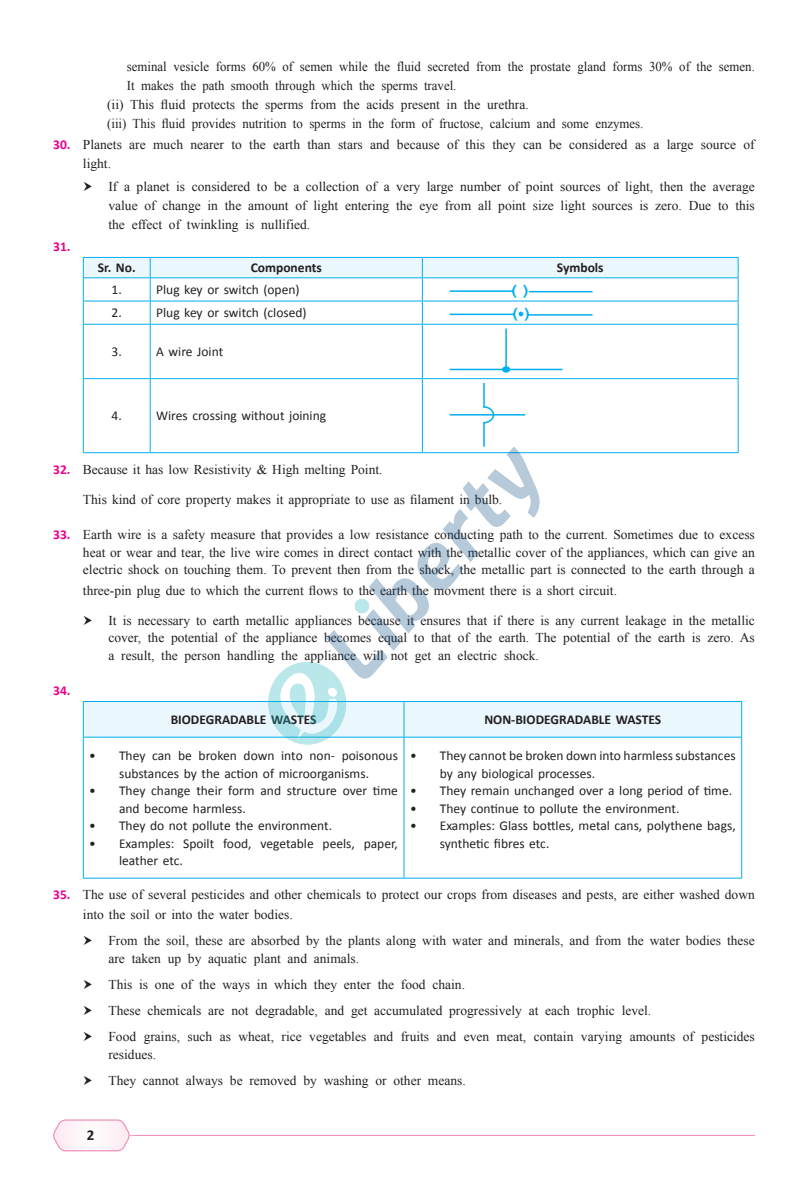
<style>
.page{position:relative;width:808px;height:1191px;background:#fff}
.page>*{position:absolute;margin:0;border:0;box-sizing:border-box;transform-origin:0 0}
.t1{font:17.7px "B Bharati Title Two";color:#00aeef}
.t2{font:700 15px "Calibri";color:#231f20}
.Quest{font:13.5px/17.5px "Times New Roman";color:#231f20}
.t3{font:13.5px/17.5px "Calibri";color:#231f20}
.Quest-2{font:13.5px/18.9px "Times New Roman";color:#231f20;scale:.95 1}
.t4{font:700 13.5px "Calibri";color:#231f20}
.Quest-3{font:700 13.5px "Calibri";color:#ed028c}
.s1{font-family:"Calibri";font-weight:700;color:#ed028c}
.s2{font-family:"B Bharati Title Light Two";font-size:11.55px}
</style>
<div class="page">
<hr style="left:53px;top:1135px;width:702px;height:1px;background:#f287b6">
<div style="left:44px;top:1109px;width:95px;height:52px;background:#fff"></div>
<svg style="left:53px;top:1119px;width:77px;height:33px"></svg>
<svg style="left:149px;top:325px;width:589px;height:53px"></svg>
<svg style="left:83px;top:257px;width:656px;height:67px"></svg>
<hr style="left:83px;top:324px;width:67px;height:1px;background:#00aeef">
<hr style="left:83px;top:324px;width:1px;height:54px;background:#00aeef">
<hr style="left:150px;top:324px;width:272px;height:1px;background:#00aeef">
<hr style="left:150px;top:324px;width:1px;height:54px;background:#00aeef">
<hr style="left:422px;top:324px;width:316px;height:1px;background:#00aeef">
<hr style="left:422px;top:324px;width:1px;height:54px;background:#00aeef">
<hr style="left:738px;top:324px;width:1px;height:54px;background:#00aeef">
<hr style="left:83px;top:378px;width:67px;height:1px;background:#00aeef">
<hr style="left:83px;top:379px;width:1px;height:73px;background:#00aeef">
<hr style="left:150px;top:378px;width:272px;height:1px;background:#00aeef">
<hr style="left:150px;top:379px;width:1px;height:73px;background:#00aeef">
<hr style="left:422px;top:378px;width:316px;height:1px;background:#00aeef">
<hr style="left:422px;top:379px;width:1px;height:73px;background:#00aeef">
<hr style="left:738px;top:379px;width:1px;height:73px;background:#00aeef">
<hr style="left:83px;top:452px;width:67px;height:1px;background:#00aeef">
<hr style="left:150px;top:452px;width:272px;height:1px;background:#00aeef">
<hr style="left:422px;top:452px;width:316px;height:1px;background:#00aeef">
<hr style="left:529px;top:291px;width:63px;height:1px;background:#00aeef">
<hr style="left:450px;top:290px;width:64px;height:2px;background:#00aeef">
<hr style="left:527px;top:314px;width:65px;height:2px;background:#00aeef">
<hr style="left:450px;top:313px;width:65px;height:2px;background:#00aeef">
<hr style="left:450px;top:369px;width:112px;height:1px;background:#00aeef">
<hr style="left:505px;top:328px;width:2px;height:43px;background:#00aeef">
<div style="left:502px;top:366px;width:8px;height:7px;background:#00aeef;border-radius:50%"></div>
<hr style="left:450px;top:414px;width:75px;height:1px;background:#00aeef">
<hr style="left:483px;top:422px;width:2px;height:25px;background:#00aeef">
<svg style="left:482px;top:406px;width:13px;height:18px"></svg>
<hr style="left:483px;top:383px;width:2px;height:24px;background:#00aeef">
<div style="left:84px;top:702px;width:657px;height:35px;background:#eaf7fd"></div>
<hr style="left:83px;top:701px;width:321px;height:1px;background:#00aeef">
<hr style="left:83px;top:702px;width:1px;height:35px;background:#00aeef">
<hr style="left:404px;top:701px;width:338px;height:1px;background:#00aeef">
<hr style="left:741px;top:702px;width:1px;height:35px;background:#00aeef">
<hr style="left:83px;top:737px;width:321px;height:1px;background:#00aeef">
<hr style="left:83px;top:737px;width:1px;height:140px;background:#00aeef">
<hr style="left:404px;top:737px;width:338px;height:1px;background:#00aeef">
<hr style="left:404px;top:737px;width:1px;height:140px;background:#00aeef">
<hr style="left:741px;top:737px;width:1px;height:140px;background:#00aeef">
<hr style="left:83px;top:877px;width:321px;height:1px;background:#00aeef">
<hr style="left:404px;top:877px;width:338px;height:1px;background:#00aeef">
<img style="left:269px;top:447px;width:270px;height:297px">
<p class="Quest-2" style="left:127px;top:57px;width:662px">seminal vesicle forms 60% of semen while the fluid secreted from the prostate gland forms 30% of the semen.<br>It makes the path smooth through which the sperms travel.</p>
<p class="Quest" style="left:107px;top:95px;width:423px">(ii) This fluid protects the sperms from the acids present in the urethra.</p>
<p class="Quest-2" style="left:107px;top:114px;width:566px">(iii) This fluid provides nutrition to sperms in the form of fructose, calcium and some enzymes.</p>
<p class="Quest" style="left:83px;top:135px;width:673px;line-height:18.9px;text-indent:-30px"><span class="s1">30.</span> Planets are much nearer to the earth than stars and because of this they can be considered as a large source of light.</p>
<p class="Quest" style="left:108px;top:177px;width:648px;line-height:18.9px;text-align:justify">If a planet is considered to be a collection of a very large number of point sources of light, then the average value of change in the amount of light entering the eye from all point size light sources is zero. Due to this the effect of twinkling is nullified.</p>
<p class="Quest-3" style="left:53px;top:238px;width:19px">31.</p>
<p class="t4" style="left:98px;top:259px;width:39px">Sr. No.</p>
<p class="t4" style="left:251px;top:259px;width:73px">Components</p>
<p class="t4" style="left:557px;top:259px;width:48px">Symbols</p>
<p class="t3" style="left:112px;top:280px;width:12px">1.</p>
<p class="t3" style="left:156px;top:280px;width:145px">Plug key or switch (open)</p>
<p class="t1" style="left:511px;top:281px;width:20px">( )</p>
<p class="t3" style="left:112px;top:303px;width:12px">2.</p>
<p class="t3" style="left:156px;top:303px;width:152px">Plug key or switch (closed)</p>
<p class="t1" style="left:512px;top:305px;width:20px">(<span class="s2">•</span>)</p>
<p class="t3" style="left:112px;top:342px;width:12px">3.</p>
<p class="t3" style="left:156px;top:342px;width:68px">A wire Joint</p>
<p class="t3" style="left:112px;top:407px;width:12px">4.</p>
<p class="t3" style="left:156px;top:407px;width:171px">Wires crossing without joining</p>
<p class="Quest" style="left:53px;top:460px;width:331px"><span class="s1">32.</span> Because it has low Resistivity &amp; High melting Point.</p>
<p class="Quest" style="left:83px;top:490px;width:421px">This kind of core property makes it appropriate to use as filament in bulb.</p>
<p class="Quest" style="left:83px;top:525px;width:673px;text-align:justify;text-indent:-30px"><span class="s1">33.</span> Earth wire is a safety measure that provides a low resistance conducting path to the current. Sometimes due to excess heat or wear and tear, the live wire comes in direct contact with the metallic cover of the appliances, which can give an electric shock on touching them. To prevent then from the shock, the metallic part is connected to the earth through a</p>
<p class="Quest" style="left:83px;top:581px;width:536px">three-pin plug due to which the current flows to the earth the movment there is a short circuit.</p>
<p class="Quest" style="left:108px;top:611px;width:648px;text-align:justify">It is necessary to earth metallic appliances because it ensures that if there is any current leakage in the metallic cover, the potential of the appliance becomes equal to that of the earth. The potential of the earth is zero. As a result, the person handling the appliance will not get an electric shock.</p>
<p class="Quest-3" style="left:53px;top:682px;width:19px">34.</p>
<p class="t4" style="left:171px;top:711px;width:147px">BIODEGRADABLE WASTES</p>
<p class="t4" style="left:484px;top:711px;width:178px">NON-BIODEGRADABLE WASTES</p>
<p class="t3" style="left:89px;top:747px;width:310px;text-align:center">• They can be broken down into non- poisonous substances by the action of microorganisms.</p>
<p class="t3" style="left:119px;top:782px;width:280px;text-indent:-30px">• They change their form and structure over time and become harmless.</p>
<p class="t3" style="left:89px;top:817px;width:244px">• They do not pollute the environment.</p>
<p class="t3" style="left:119px;top:834px;width:280px;text-indent:-30px">• Examples: Spoilt food, vegetable peels, paper, leather etc.</p>
<p class="t3" style="left:440px;top:747px;width:297px;text-indent:-30px">• They cannot be broken down into harmless substances by any biological processes.</p>
<p class="t3" style="left:410px;top:782px;width:324px">• They remain unchanged over a long period of time.</p>
<p class="t3" style="left:410px;top:799px;width:271px">• They continue to pollute the environment.</p>
<p class="t3" style="left:440px;top:817px;width:297px;text-indent:-30px">• Examples: Glass bottles, metal cans, polythene bags, synthetic fibres etc.</p>
<p class="Quest" style="left:83px;top:884px;width:673px;line-height:20.2px;text-indent:-30px"><span class="s1">35.</span> The use of several pesticides and other chemicals to protect our crops from diseases and pests, are either washed down into the soil or into the water bodies.</p>
<p class="Quest" style="left:108px;top:932px;width:648px">From the soil, these are absorbed by the plants along with water and minerals, and from the water bodies these are taken up by aquatic plant and animals.</p>
<p class="Quest" style="left:108px;top:975px;width:358px">This is one of the ways in which they enter the food chain.</p>
<p class="Quest" style="left:108px;top:1001px;width:544px">These chemicals are not degradable, and get accumulated progressively at each trophic level.</p>
<p class="Quest" style="left:108px;top:1027px;width:648px">Food grains, such as wheat, rice vegetables and fruits and even meat, contain varying amounts of pesticides residues.</p>
<p class="Quest" style="left:108px;top:1071px;width:359px">They cannot always be removed by washing or other means.</p>
<p class="t2" style="left:87px;top:1125px;width:9px">2</p>
</div>
